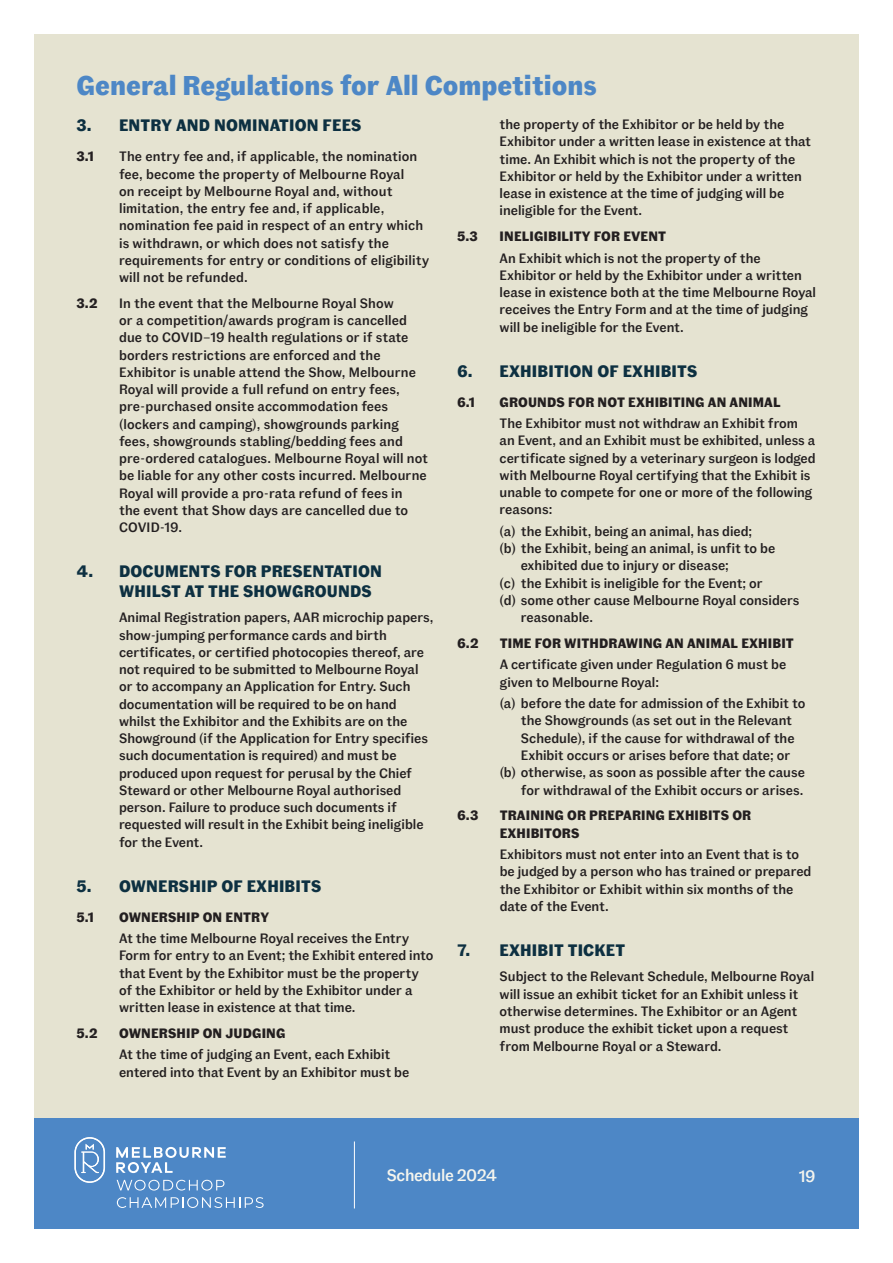
<style>
.page{position:relative;width:893px;height:1263px;background:#fff}
.page>*{position:absolute;margin:0;border:0;box-sizing:border-box;transform-origin:0 0}
.t1{font:700 27px "Fann Grotesque Pro";color:#4d87c6}
.t2{font:700 16.5px/19.5px "Fann Grotesque Pro";letter-spacing:.01em;color:#0d3041}
.t3{font:500 16.5px "Fann Grotesque Pro";letter-spacing:-.02em;color:#f5f5ee}
.t4{font:500 13.5px/17.2px "Fann Grotesque Pro";color:#231f20}
.t5{font:700 13.5px/17.2px "Fann Grotesque Pro";letter-spacing:.01em;color:#231f20}
</style>
<div class="page">
<div style="left:34px;top:34px;width:825px;height:1084px;background:#e5e3d1"></div>
<div style="left:34px;top:1118px;width:825px;height:111px;background:#4d87c6"></div>
<hr style="left:354px;top:1141px;width:1px;height:67px;background:#fff">
<svg style="left:74px;top:1137px;width:31px;height:46px"></svg>
<svg style="left:116px;top:1147px;width:110px;height:26px"></svg>
<svg style="left:117px;top:1180px;width:107px;height:10px"></svg>
<svg style="left:117px;top:1197px;width:147px;height:11px"></svg>
<h1 class="t1" style="left:77px;top:70px;width:522px">General Regulations for All Competitions</h1>
<p class="t2" style="left:77px;top:117px;width:286px">3. ENTRY AND NOMINATION FEES</p>
<p class="t5" style="left:77px;top:149px;width:19px">3.1</p>
<p class="t4" style="left:119px;top:148px;width:312px">The entry fee and, if applicable, the nomination fee, become the property of Melbourne Royal<br>on receipt by Melbourne Royal and, without limitation, the entry fee and, if applicable, nomination fee paid in respect of an entry which is withdrawn, or which does not satisfy the requirements for entry or conditions of eligibility will not be refunded.</p>
<p class="t5" style="left:77px;top:295px;width:23px">3.2</p>
<p class="t4" style="left:119px;top:295px;width:311px">In the event that the Melbourne Royal Show<br>or a competition/awards program is cancelled due to COVID–19 health regulations or if state borders restrictions are enforced and the Exhibitor is unable attend the Show, Melbourne Royal will provide a full refund on entry fees, pre-purchased onsite accommodation fees (lockers and camping), showgrounds parking fees, showgrounds stabling/bedding fees and pre-ordered catalogues. Melbourne Royal will not be liable for any other costs incurred. Melbourne Royal will provide a pro-rata refund of fees in<br>the event that Show days are cancelled due to COVID-19.</p>
<p class="t2" style="left:119px;top:562px;width:264px;text-indent:-43px">4. DOCUMENTS FOR PRESENTATION<br>WHILST AT THE SHOWGROUNDS</p>
<p class="t4" style="left:119px;top:609px;width:316px">Animal Registration papers, AAR microchip papers, show-jumping performance cards and birth certificates, or certified photocopies thereof, are not required to be submitted to Melbourne Royal or to accompany an Application for Entry. Such documentation will be required to be on hand whilst the Exhibitor and the Exhibits are on the Showground (if the Application for Entry specifies such documentation is required) and must be produced upon request for perusal by the Chief Steward or other Melbourne Royal authorised person. Failure to produce such documents if requested will result in the Exhibit being ineligible for the Event.</p>
<p class="t2" style="left:77px;top:877px;width:246px">5. OWNERSHIP OF EXHIBITS</p>
<p class="t5" style="left:77px;top:909px;width:19px">5.1</p>
<p class="t5" style="left:119px;top:909px;width:151px">OWNERSHIP ON ENTRY</p>
<p class="t4" style="left:119px;top:930px;width:316px">At the time Melbourne Royal receives the Entry Form for entry to an Event; the Exhibit entered into that Event by the Exhibitor must be the property of the Exhibitor or held by the Exhibitor under a written lease in existence at that time.</p>
<p class="t5" style="left:77px;top:1025px;width:23px">5.2</p>
<p class="t5" style="left:119px;top:1025px;width:168px">OWNERSHIP ON JUDGING</p>
<p class="t4" style="left:119px;top:1046px;width:292px">At the time of judging an Event, each Exhibit entered into that Event by an Exhibitor must be</p>
<p class="t4" style="left:500px;top:116px;width:313px">the property of the Exhibitor or be held by the Exhibitor under a written lease in existence at that time. An Exhibit which is not the property of the Exhibitor or held by the Exhibitor under a written lease in existence at the time of judging will be ineligible for the Event.</p>
<p class="t5" style="left:457px;top:228px;width:23px">5.3</p>
<p class="t5" style="left:500px;top:228px;width:168px">INELIGIBILITY FOR EVENT</p>
<p class="t4" style="left:500px;top:250px;width:318px">An Exhibit which is not the property of the Exhibitor or held by the Exhibitor under a written lease in existence both at the time Melbourne Royal receives the Entry Form and at the time of judging will be ineligible for the Event.</p>
<p class="t2" style="left:457px;top:362px;width:242px">6. EXHIBITION OF EXHIBITS</p>
<p class="t5" style="left:457px;top:394px;width:19px">6.1</p>
<p class="t5" style="left:500px;top:394px;width:282px">GROUNDS FOR NOT EXHIBITING AN ANIMAL</p>
<p class="t4" style="left:500px;top:415px;width:317px">The Exhibitor must not withdraw an Exhibit from an Event, and an Exhibit must be exhibited, unless a certificate signed by a veterinary surgeon is lodged with Melbourne Royal certifying that the Exhibit is unable to compete for one or more of the following reasons:</p>
<p class="t4" style="left:500px;top:523px;width:254px">(a) the Exhibit, being an animal, has died;</p>
<p class="t4" style="left:500px;top:540px;width:277px">(b) the Exhibit, being an animal, is unfit to be</p>
<p class="t4" style="left:521px;top:557px;width:209px">exhibited due to injury or disease;</p>
<p class="t4" style="left:500px;top:575px;width:265px">(c) the Exhibit is ineligible for the Event; or</p>
<p class="t4" style="left:500px;top:592px;width:301px">(d) some other cause Melbourne Royal considers</p>
<p class="t4" style="left:521px;top:609px;width:74px">reasonable.</p>
<p class="t5" style="left:457px;top:635px;width:23px">6.2</p>
<p class="t5" style="left:500px;top:635px;width:296px">TIME FOR WITHDRAWING AN ANIMAL EXHIBIT</p>
<p class="t4" style="left:500px;top:656px;width:288px">A certificate given under Regulation 6 must be given to Melbourne Royal:</p>
<p class="t4" style="left:500px;top:695px;width:307px">(a) before the date for admission of the Exhibit to</p>
<p class="t4" style="left:521px;top:712px;width:273px">the Showgrounds (as set out in the Relevant</p>
<p class="t4" style="left:521px;top:730px;width:275px">Schedule), if the cause for withdrawal of the</p>
<p class="t4" style="left:521px;top:747px;width:271px">Exhibit occurs or arises before that date; or</p>
<p class="t4" style="left:500px;top:764px;width:307px">(b) otherwise, as soon as possible after the cause</p>
<p class="t4" style="left:521px;top:781px;width:284px">for withdrawal of the Exhibit occurs or arises.</p>
<p class="t5" style="left:457px;top:808px;width:23px">6.3</p>
<p class="t5" style="left:500px;top:808px;width:253px">TRAINING OR PREPARING EXHIBITS OR<br>EXHIBITORS</p>
<p class="t4" style="left:500px;top:846px;width:313px">Exhibitors must not enter into an Event that is to be judged by a person who has trained or prepared the Exhibitor or Exhibit within six months of the date of the Event.</p>
<p class="t2" style="left:457px;top:941px;width:170px">7. EXHIBIT TICKET</p>
<p class="t4" style="left:500px;top:968px;width:316px">Subject to the Relevant Schedule, Melbourne Royal will issue an exhibit ticket for an Exhibit unless it otherwise determines. The Exhibitor or an Agent must produce the exhibit ticket upon a request from Melbourne Royal or a Steward.</p>
<p class="t3" style="left:387px;top:1165px;width:112px">Schedule 2024</p>
<p class="t3" style="left:799px;top:1166px;width:19px">19</p>
</div>
